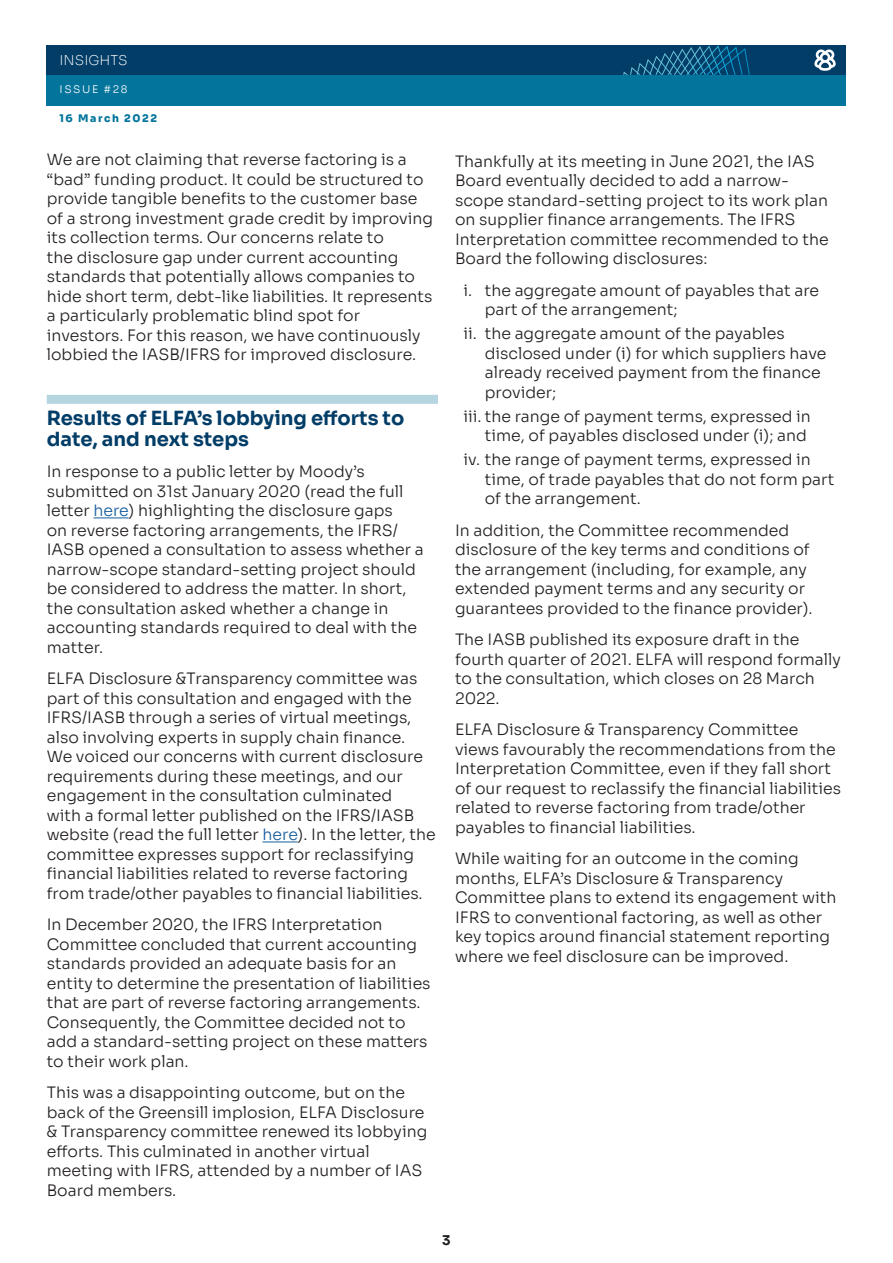
<style>
.page{position:relative;width:893px;height:1263px;background:#fff}
.page>*{position:absolute;margin:0;border:0;box-sizing:border-box;transform-origin:0 0}
._02_1_CROSSHEAD_01_S{font:700 19.5px/21px "Sora";color:#023d67}
._05_1_BODYTEXT_01_So{font:300 15.75px/19.5px "Sora";color:#231f20}
.t1{font:200 13.5px "Sora";color:#fff}
._05_1_BODYTEXT_01_So-2{font:700 13.5px "Sora";color:#231f20}
.t2{font:800 10.5px "Sora";letter-spacing:.15em;color:#03749c}
.t3{font:300 10.5px "Sora";letter-spacing:.15em;color:#fff}
.s1{color:#175d9e}
</style>
<div class="page">
<div style="left:47px;top:45px;width:799px;height:30px;background:#023d67"></div>
<svg style="left:623px;top:45px;width:127px;height:30px"></svg>
<div style="left:47px;top:75px;width:799px;height:30px;background:#03749c"></div>
<div style="left:47px;top:395px;width:391px;height:9px;background:#b5d6e0"></div>
<hr style="left:93px;top:517px;width:36px;height:1px;background:#175d9e">
<hr style="left:262px;top:841px;width:36px;height:1px;background:#175d9e">
<svg style="left:814px;top:50px;width:22px;height:21px"></svg>
<p class="t1" style="left:60px;top:49px;width:70px">INSIGHTS</p>
<p class="t3" style="left:60px;top:81px;width:69px">ISSUE #28</p>
<p class="t2" style="left:60px;top:109px;width:99px">16 March 2022</p>
<p class="_05_1_BODYTEXT_01_So" style="left:47px;top:148px;width:388px">We are not claiming that reverse factoring is a “bad” funding product. It could be structured to provide tangible benefits to the customer base of a strong investment grade credit by improving its collection terms. Our concerns relate to<br>the disclosure gap under current accounting standards that potentially allows companies to hide short term, debt-like liabilities. It represents a particularly problematic blind spot for investors. For this reason, we have continuously lobbied the IASB/IFRS for improved disclosure.</p>
<p class="_02_1_CROSSHEAD_01_S" style="left:47px;top:406px;width:359px">Results of ELFA’s lobbying efforts to date, and next steps</p>
<p class="_05_1_BODYTEXT_01_So" style="left:47px;top:460px;width:379px">In response to a public letter by Moody’s submitted on 31st January 2020 (read the full letter <span class="s1">here</span>) highlighting the disclosure gaps<br>on reverse factoring arrangements, the IFRS/ IASB opened a consultation to assess whether a narrow-scope standard-setting project should be considered to address the matter. In short, the consultation asked whether a change in accounting standards required to deal with the matter.</p>
<p class="_05_1_BODYTEXT_01_So" style="left:47px;top:667px;width:390px">ELFA Disclosure &amp;Transparency committee was part of this consultation and engaged with the IFRS/IASB through a series of virtual meetings, also involving experts in supply chain finance.<br>We voiced our concerns with current disclosure requirements during these meetings, and our engagement in the consultation culminated<br>with a formal letter published on the IFRS/IASB website (read the full letter <span class="s1">here</span>). In the letter, the committee expresses support for reclassifying financial liabilities related to reverse factoring from trade/other payables to financial liabilities.</p>
<p class="_05_1_BODYTEXT_01_So" style="left:47px;top:913px;width:385px">In December 2020, the IFRS Interpretation Committee concluded that current accounting standards provided an adequate basis for an entity to determine the presentation of liabilities that are part of reverse factoring arrangements.<br>Consequently, the Committee decided not to add a standard-setting project on these matters to their work plan.</p>
<p class="_05_1_BODYTEXT_01_So" style="left:47px;top:1081px;width:382px">This was a disappointing outcome, but on the back of the Greensill implosion, ELFA Disclosure &amp; Transparency committee renewed its lobbying efforts. This culminated in another virtual meeting with IFRS, attended by a number of IAS Board members.</p>
<p class="_05_1_BODYTEXT_01_So" style="left:455px;top:150px;width:375px">Thankfully at its meeting in June 2021, the IAS Board eventually decided to add a narrow&shy;scope standard-setting project to its work plan on supplier finance arrangements. The IFRS Interpretation committee recommended to the Board the following disclosures:</p>
<p class="_05_1_BODYTEXT_01_So" style="left:485px;top:279px;width:336px;text-indent:-21px">i. the aggregate amount of payables that are part of the arrangement;</p>
<p class="_05_1_BODYTEXT_01_So" style="left:485px;top:322px;width:343px;text-indent:-21px">ii. the aggregate amount of the payables disclosed under (i) for which suppliers have already received payment from the finance provider;</p>
<p class="_05_1_BODYTEXT_01_So" style="left:463px;top:405px;width:349px;text-align:right">iii. the range of payment terms, expressed in time, of payables disclosed under (i); and</p>
<p class="_05_1_BODYTEXT_01_So" style="left:485px;top:448px;width:351px;text-indent:-21px">iv. the range of payment terms, expressed in time, of trade payables that do not form part of the arrangement.</p>
<p class="_05_1_BODYTEXT_01_So" style="left:455px;top:519px;width:359px">In addition, the Committee recommended disclosure of the key terms and conditions of the arrangement (including, for example, any extended payment terms and any security or guarantees provided to the finance provider).</p>
<p class="_05_1_BODYTEXT_01_So" style="left:455px;top:628px;width:387px">The IASB published its exposure draft in the fourth quarter of 2021. ELFA will respond formally to the consultation, which closes on 28 March 2022.</p>
<p class="_05_1_BODYTEXT_01_So" style="left:455px;top:718px;width:388px">ELFA Disclosure &amp; Transparency Committee views favourably the recommendations from the Interpretation Committee, even if they fall short of our request to reclassify the financial liabilities related to reverse factoring from trade/other payables to financial liabilities.</p>
<p class="_05_1_BODYTEXT_01_So" style="left:455px;top:847px;width:383px">While waiting for an outcome in the coming months, ELFA’s Disclosure &amp; Transparency Committee plans to extend its engagement with IFRS to conventional factoring, as well as other key topics around financial statement reporting where we feel disclosure can be improved.</p>
<p class="_05_1_BODYTEXT_01_So-2" style="left:442px;top:1228px;width:10px">3</p>
</div>
